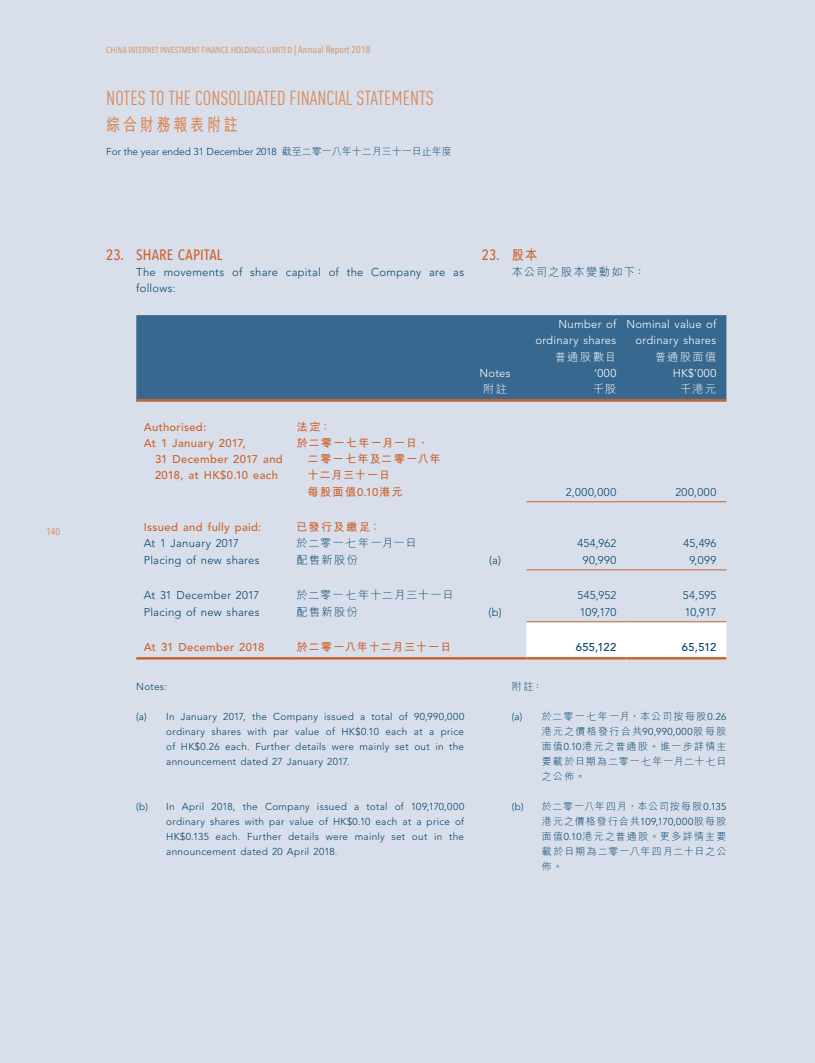
<style>
.page{position:relative;width:815px;height:1063px;background:#d9dfea}
.page>*{position:absolute;margin:0;border:0;box-sizing:border-box;transform-origin:0 0}
.t1{font:20px "DIN Cond";color:#d88b5b}
.t2{font:700 17.5px "M Hei HK";letter-spacing:.2em;color:#d88b5b;scale:.8 1}
._03_H1{font:500 15px "Avenir Next Condensed";letter-spacing:.01em;color:#cb622c}
._15_Table_Stub{font:500 11.25px/16.2px "Avenir LT Std";letter-spacing:.03em;color:#cb622c}
._01_Body_Text{font:300 11.25px "Avenir LT Std";letter-spacing:.03em;color:#00436e}
._01_Body_Text-2{font:300 11.25px/16.2px "Avenir LT Std";letter-spacing:.02em;color:#fff;text-align:right}
._15_Table_Stub-2{font:300 11.25px "Avenir LT Std";letter-spacing:.025em;color:#00436e}
._12___P2{font:300 11.25px/16.2px "Avenir LT Std";letter-spacing:.025em;color:#00436e}
._15_Table_Stub-3{font:700 11.25px/16.2px "M Hei HK";letter-spacing:.085em;color:#cb622c}
._01_Body_Text-3{font:300 11.25px "M Hei HK";letter-spacing:.115em;color:#fff}
._15_Table_Stub-4{font:300 11.25px "M Hei HK";letter-spacing:.08em;color:#00436e}
._15_Table_Stub-5{font:700 11.25px "M Hei HK";letter-spacing:.055em;color:#cb622c}
._01_Body_Text-4{font:500 11.25px "Avenir LT Std";letter-spacing:.02em;color:#00436e}
._12___P2-2{font:300 11.25px "M Hei HK";letter-spacing:.115em;color:#00436e}
._15_Table_Stub-6{font:300 11.25px "M Hei HK";letter-spacing:.075em;color:#00436e}
._15_Table_Stub-7{font:300 11.25px "M Hei HK";letter-spacing:.1em;color:#00436e}
._22____IN2__Note{font:300 10px/15px "Avenir LT Std";letter-spacing:.03em;color:#00436e;text-align:justify}
._22____IN2__Note-2{font:300 10px/15px "M Hei HK";letter-spacing:.115em;color:#00436e;text-align:justify}
._22____IN2__Note-3{font:300 10px "Avenir LT Std";color:#00436e}
.t3{font:10px "Avenir Next Condensed";color:#d88b5b}
.t4{font:8.75px "Avenir Next Condensed";letter-spacing:.01em;color:#d88b5b}
.s1{font-size:10px}
.s2{font-family:"M Hei HK"}
.s3{font-family:"Avenir LT Std";font-weight:500}
.s4{font-family:"M Hei HK";font-weight:700;font-size:13.75px}
.s5{font-family:"Avenir LT Std"}
</style>
<div class="page">
<div style="left:136px;top:315px;width:590px;height:84px;background:#37688f"></div>
<div style="left:526px;top:622px;width:200px;height:35px;background:#fff"></div>
<hr style="left:136px;top:399px;width:153px;height:2px;background:#cb622c">
<hr style="left:289px;top:399px;width:175px;height:2px;background:#cb622c">
<hr style="left:464px;top:399px;width:62px;height:2px;background:#cb622c">
<hr style="left:526px;top:399px;width:100px;height:2px;background:#cb622c">
<hr style="left:626px;top:399px;width:100px;height:2px;background:#cb622c">
<hr style="left:526px;top:501px;width:100px;height:1px;background:#cb622c">
<hr style="left:626px;top:501px;width:100px;height:1px;background:#cb622c">
<hr style="left:526px;top:570px;width:100px;height:1px;background:#cb622c">
<hr style="left:626px;top:570px;width:100px;height:1px;background:#cb622c">
<hr style="left:526px;top:621px;width:100px;height:1px;background:#cb622c">
<hr style="left:626px;top:621px;width:100px;height:1px;background:#cb622c">
<hr style="left:136px;top:657px;width:153px;height:3px;background:#cb622c">
<hr style="left:289px;top:657px;width:175px;height:3px;background:#cb622c">
<hr style="left:464px;top:657px;width:62px;height:3px;background:#cb622c">
<hr style="left:526px;top:657px;width:100px;height:3px;background:#cb622c">
<hr style="left:626px;top:657px;width:100px;height:3px;background:#cb622c">
<p class="t3" style="left:46px;top:523px;width:16px">140</p>
<p class="t4" style="left:106px;top:42px;width:266px">CHINA INTERNET INVESTMENT FINANCE HOLDINGS LIMITED <span class="s1">| Annual Report 2018</span></p>
<h1 class="t1" style="left:106px;top:86px;width:329px">NOTES TO THE CONSOLIDATED FINANCIAL STATEMENTS</h1>
<h2 class="t2" style="left:106px;top:111px;width:166px">綜合財務報表附註</h2>
<p class="_22____IN2__Note-3" style="left:106px;top:146px;width:347px">For the year ended 31 December 2018 <span class="s2">截至二零一八年十二月三十一日止年度</span></p>
<p class="_03_H1" style="left:106px;top:245px;width:118px">23. SHARE CAPITAL</p>
<p class="_12___P2" style="left:136px;top:264px;width:329px">The movements of share capital of the Company are as follows:</p>
<p class="_15_Table_Stub" style="left:144px;top:419px;width:64px">Authorised:</p>
<p class="_15_Table_Stub-3" style="left:296px;top:417px;width:36px">法定：</p>
<p class="_15_Table_Stub" style="left:155px;top:435px;width:129px;text-indent:-11px">At 1 January 2017,<br>31 December 2017 and<br>2018, at HK$0.10 each</p>
<p class="_15_Table_Stub-3" style="left:308px;top:434px;width:135px;text-indent:-11px">於二零一七年一月一日、二零一七年及二零一八年十二月三十一日<br>每股面值<span class="s3">0.10</span>港元</p>
<p class="_03_H1" style="left:482px;top:245px;width:57px">23. <span class="s4">股本</span></p>
<p class="_12___P2-2" style="left:512px;top:266px;width:135px">本公司之股本變動如下：</p>
<p class="_01_Body_Text-2" style="left:535px;top:316px;width:82px">Number of ordinary shares</p>
<p class="_01_Body_Text-2" style="left:626px;top:316px;width:92px">Nominal value of ordinary shares</p>
<p class="_01_Body_Text-3" style="left:555px;top:351px;width:63px">普通股數目</p>
<p class="_01_Body_Text-3" style="left:655px;top:351px;width:63px">普通股面值</p>
<p class="_01_Body_Text-2" style="left:480px;top:365px;width:33px">Notes</p>
<p class="_01_Body_Text-2" style="left:594px;top:365px;width:24px">‘000</p>
<p class="_01_Body_Text-2" style="left:673px;top:365px;width:45px">HK$’000</p>
<p class="_01_Body_Text-3" style="left:483px;top:383px;width:26px">附註</p>
<p class="_01_Body_Text-3" style="left:593px;top:383px;width:25px">千股</p>
<p class="_01_Body_Text-3" style="left:680px;top:383px;width:38px">千港元</p>
<p class="_01_Body_Text" style="left:566px;top:485px;width:52px">2,000,000</p>
<p class="_01_Body_Text" style="left:675px;top:485px;width:43px">200,000</p>
<p class="_15_Table_Stub" style="left:144px;top:520px;width:119px">Issued and fully paid:</p>
<p class="_15_Table_Stub-3" style="left:296px;top:518px;width:86px">已發行及繳足：</p>
<p class="_15_Table_Stub-2" style="left:144px;top:537px;width:97px">At 1 January 2017</p>
<p class="_15_Table_Stub-6" style="left:296px;top:538px;width:122px">於二零一七年一月一日</p>
<p class="_01_Body_Text" style="left:577px;top:537px;width:40px">454,962</p>
<p class="_01_Body_Text" style="left:683px;top:537px;width:35px">45,496</p>
<p class="_15_Table_Stub-2" style="left:144px;top:553px;width:117px">Placing of new shares</p>
<p class="_15_Table_Stub-7" style="left:296px;top:554px;width:63px">配售新股份</p>
<p class="_01_Body_Text" style="left:489px;top:553px;width:13px">(a)</p>
<p class="_01_Body_Text" style="left:583px;top:553px;width:35px">90,990</p>
<p class="_01_Body_Text" style="left:689px;top:553px;width:29px">9,099</p>
<p class="_15_Table_Stub-2" style="left:144px;top:589px;width:117px">At 31 December 2017</p>
<p class="_15_Table_Stub-4" style="left:296px;top:590px;width:159px">於二零一七年十二月三十一日</p>
<p class="_01_Body_Text" style="left:577px;top:589px;width:40px">545,952</p>
<p class="_01_Body_Text" style="left:683px;top:589px;width:35px">54,595</p>
<p class="_15_Table_Stub-2" style="left:144px;top:605px;width:117px">Placing of new shares</p>
<p class="_15_Table_Stub-7" style="left:296px;top:606px;width:63px">配售新股份</p>
<p class="_01_Body_Text" style="left:489px;top:605px;width:15px">(b)</p>
<p class="_01_Body_Text" style="left:580px;top:605px;width:38px">109,170</p>
<p class="_01_Body_Text" style="left:685px;top:605px;width:33px">10,917</p>
<p class="_15_Table_Stub" style="left:144px;top:640px;width:122px">At 31 December 2018</p>
<p class="_15_Table_Stub-5" style="left:296px;top:639px;width:156px">於二零一八年十二月三十一日</p>
<p class="_01_Body_Text-4" style="left:576px;top:641px;width:42px">655,122</p>
<p class="_01_Body_Text-4" style="left:682px;top:641px;width:36px">65,512</p>
<p class="_22____IN2__Note" style="left:136px;top:679px;width:32px">Notes:</p>
<p class="_22____IN2__Note" style="left:166px;top:709px;width:299px;text-indent:-30px">(a) In January 2017, the Company issued a total of 90,990,000 ordinary shares with par value of HK$0.10 each at a price of HK$0.26 each. Further details were mainly set out in the announcement dated 27 January 2017.</p>
<p class="_22____IN2__Note" style="left:166px;top:799px;width:299px;text-indent:-30px">(b) In April 2018, the Company issued a total of 109,170,000 ordinary shares with par value of HK$0.10 each at a price of HK$0.135 each. Further details were mainly set out in the announcement dated 20 April 2018.</p>
<p class="_22____IN2__Note-2" style="left:512px;top:679px;width:32px">附註：</p>
<p class="_22____IN2__Note-2" style="left:542px;top:709px;width:186px;text-indent:-30px"><span class="s5">(a)</span> 於二零一七年一月，本公司按每股<span class="s5">0.26</span>港元之價格發行合共<span class="s5">90,990,000</span>股每股面值<span class="s5">0.10</span>港元之普通股。進一步詳情主要載於日期為二零一七年一月二十七日之公佈。</p>
<p class="_22____IN2__Note-2" style="left:542px;top:799px;width:186px;text-indent:-30px"><span class="s5">(b)</span> 於二零一八年四月，本公司按每股<span class="s5">0.135</span>港元之價格發行合共<span class="s5">109,170,000</span>股每股面值<span class="s5">0.10</span>港元之普通股。更多詳情主要載於日期為二零一八年四月二十日之公佈。</p>
</div>
